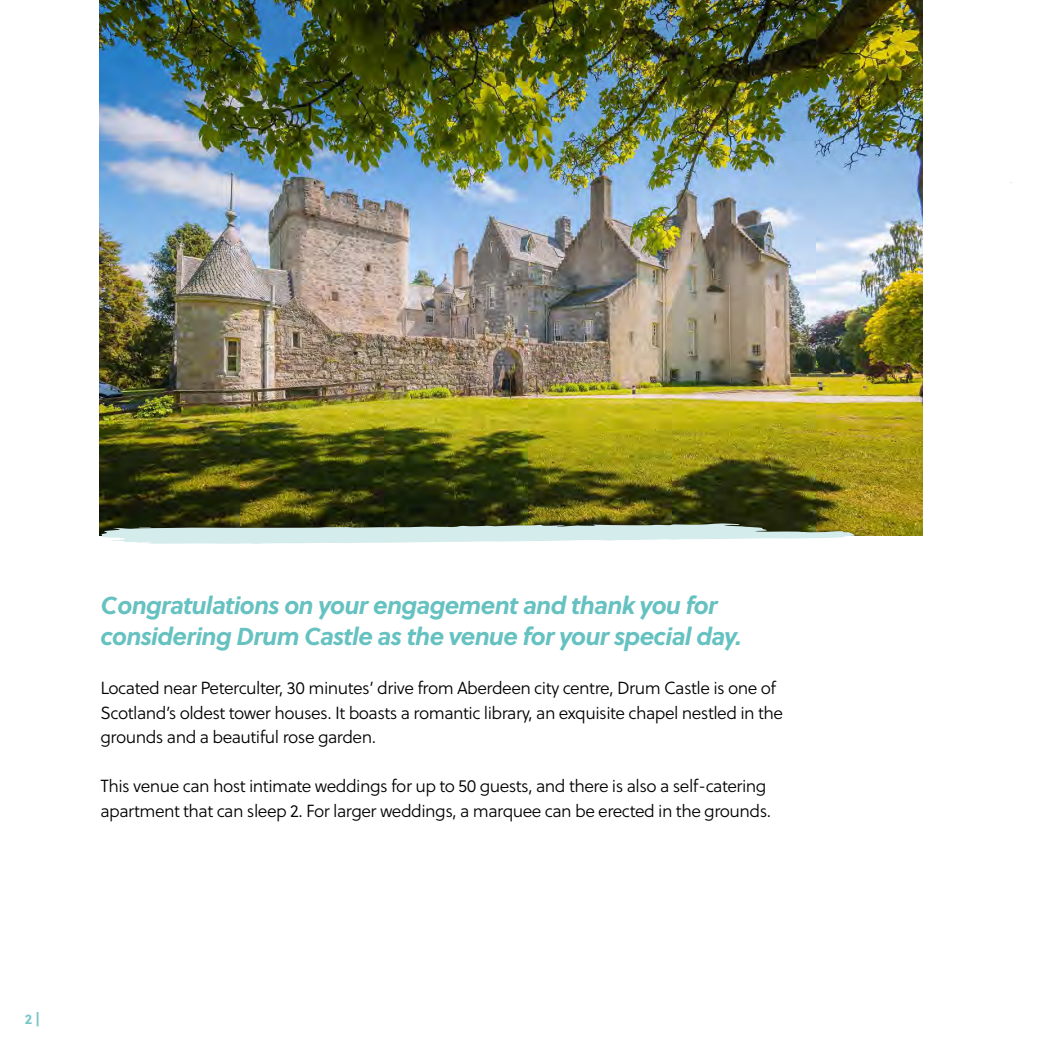
<style>
.page{position:relative;width:1042px;height:1042px;background:#fff}
.page>*{position:absolute;margin:0;border:0;box-sizing:border-box;transform-origin:0 0}
.t1{font:italic 700 24.5px/31.5px "Soleil";letter-spacing:-.03em;color:#66c1c1}
.t2{font:17.5px/24.5px "Soleil Lt";letter-spacing:-.03em;color:#000}
.t3{font:700 14px "Soleil";color:#78c7c6}
</style>
<div class="page">
<img style="left:99px;top:0;width:824px;height:535px">
<svg style="left:100px;top:523px;width:755px;height:21px"></svg>
<h1 class="t1" style="left:100px;top:588px;width:643px">Congratulations on your engagement and thank you for considering Drum Castle as the venue for your special day.</h1>
<p class="t2" style="left:100px;top:676px;width:684px">Located near Peterculter, 30 minutes’ drive from Aberdeen city centre, Drum Castle is one of<br>Scotland’s oldest tower houses. It boasts a romantic library, an exquisite chapel nestled in the grounds and a beautiful rose garden.</p>
<p class="t2" style="left:100px;top:774px;width:672px">This venue can host intimate weddings for up to 50 guests, and there is also a self-catering apartment that can sleep 2. For larger weddings, a marquee can be erected in the grounds.</p>
<p class="t3" style="left:25px;top:1008px;width:17px">2 |</p>
</div>
